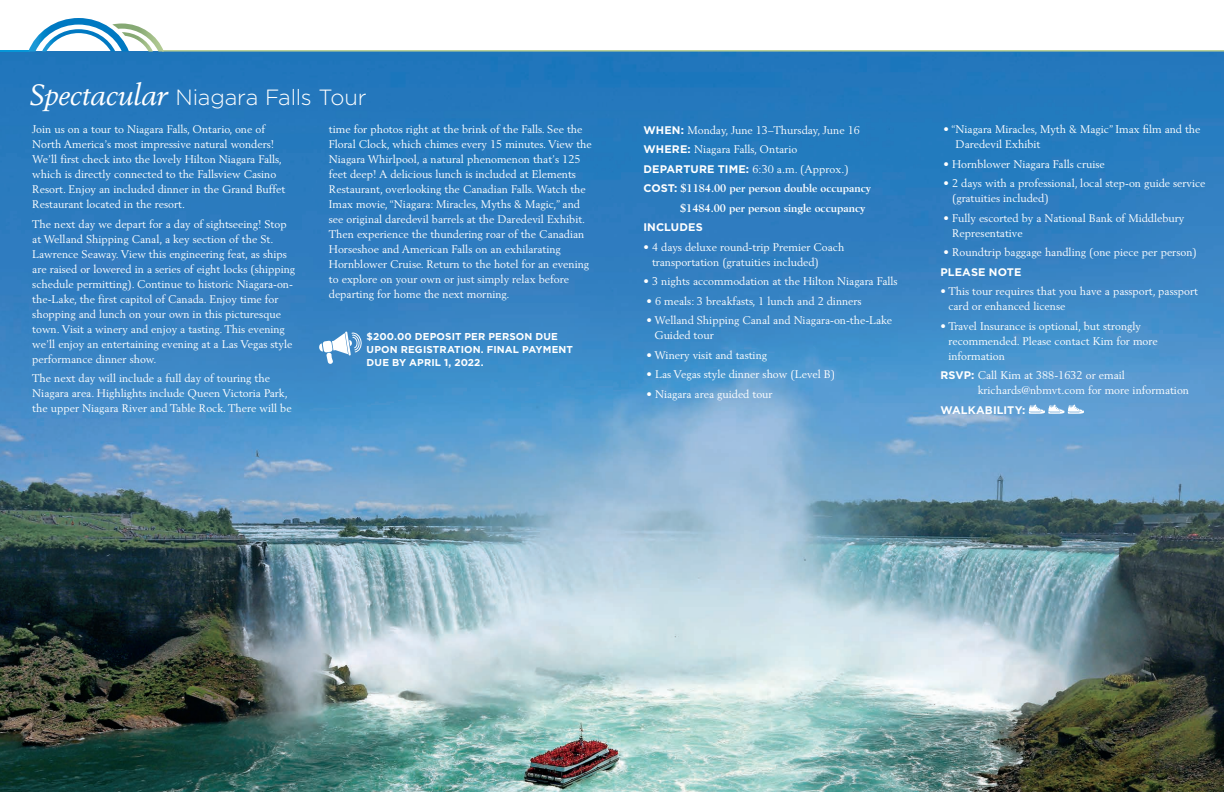
<style>
.page{position:relative;width:1224px;height:792px;background:#fff}
.page>*{position:absolute;margin:0;border:0;box-sizing:border-box;transform-origin:0 0}
.t1{font:300 22px "Gotham";letter-spacing:-.01em;color:#fff}
.t2{font:11px/15px "Berling LT Std";color:#fff}
.t3{font:700 11px "Berling LT Std";color:#fff}
.t4{font:700 11px "Gotham";letter-spacing:.01em;color:#fff}
.t5{font:700 10px/13px "Gotham";letter-spacing:.01em;color:#fff}
.s1{font-family:"Berling LT Std";font-weight:400;font-style:italic;font-size:29px}
.s2{font-family:"Gotham";font-weight:700}
.s3{font-family:"Gotham"}
</style>
<div class="page">
<img style="left:0;top:52px;width:1224px;height:740px">
<hr style="left:0;top:50px;width:29px;height:2px;background:#0696d7">
<svg style="left:29px;top:18px;width:134px;height:34px"></svg>
<hr style="left:162px;top:50px;width:1062px;height:2px;background:#b4cc95">
<svg style="left:319px;top:331px;width:44px;height:33px"></svg>
<svg style="left:1029px;top:405px;width:55px;height:9px"></svg>
<h1 class="t1" style="left:29px;top:85px;width:339px"><span class="s1">Spectacular</span> Niagara Falls Tour</h1>
<p class="t2" style="left:32px;top:122px;width:255px">Join us on a tour to Niagara Falls, Ontario, one of North America’s most impressive natural wonders!<br>We’ll first check into the lovely Hilton Niagara Falls, which is directly connected to the Fallsview Casino Resort. Enjoy an included dinner in the Grand Buffet Restaurant located in the resort.</p>
<p class="t2" style="left:32px;top:216px;width:264px">The next day we depart for a day of sightseeing! Stop at Welland Shipping Canal, a key section of the St.<br>Lawrence Seaway. View this engineering feat, as ships are raised or lowered in a series of eight locks (shipping schedule permitting). Continue to historic Niagara-on&shy;the-Lake, the first capitol of Canada. Enjoy time for shopping and lunch on your own in this picturesque town. Visit a winery and enjoy a tasting. This evening we’ll enjoy an entertaining evening at a Las Vegas style performance dinner show.</p>
<p class="t2" style="left:32px;top:371px;width:261px">The next day will include a full day of touring the<br>Niagara area. Highlights include Queen Victoria Park, the upper Niagara River and Table Rock. There will be</p>
<p class="t2" style="left:329px;top:122px;width:264px">time for photos right at the brink of the Falls. See the Floral Clock, which chimes every 15 minutes. View the Niagara Whirlpool, a natural phenomenon that’s 125 feet deep! A delicious lunch is included at Elements Restaurant, overlooking the Canadian Falls. Watch the Imax movie, “Niagara: Miracles, Myths &amp; Magic,” and see original daredevil barrels at the Daredevil Exhibit.<br>Then experience the thundering roar of the Canadian Horseshoe and American Falls on an exhilarating Hornblower Cruise. Return to the hotel for an evening to explore on your own or just simply relax before departing for home the next morning.</p>
<p class="t5" style="left:367px;top:330px;width:208px">$200.00 DEPOSIT PER PERSON DUE<br>UPON REGISTRATION. FINAL PAYMENT<br>DUE BY APRIL 1, 2022.</p>
<p class="t2" style="left:644px;top:122px;width:218px"><span class="s2">WHEN:</span> Monday, June 13–Thursday, June 16</p>
<p class="t2" style="left:644px;top:142px;width:155px"><span class="s2">WHERE:</span> Niagara Falls, Ontario</p>
<p class="t2" style="left:644px;top:161px;width:207px"><span class="s2">DEPARTURE TIME:</span> 6:30 a.m. (Approx.)</p>
<p class="t3" style="left:644px;top:182px;width:229px"><span class="s3">COST:</span> $1184.00 per person double occupancy</p>
<p class="t3" style="left:680px;top:201px;width:187px">$1484.00 per person single occupancy</p>
<p class="t4" style="left:644px;top:221px;width:61px">INCLUDES</p>
<p class="t2" style="left:652px;top:239px;width:194px;text-indent:-9px">• 4 days deluxe round-trip Premier Coach transportation (gratuities included)</p>
<p class="t2" style="left:644px;top:274px;width:256px">• 3 nights accommodation at the Hilton Niagara Falls</p>
<p class="t2" style="left:647px;top:293px;width:217px">• 6 meals: 3 breakfasts, 1 lunch and 2 dinners</p>
<p class="t2" style="left:655px;top:313px;width:239px;text-indent:-8px">• Welland Shipping Canal and Niagara-on-the-Lake<br>Guided tour</p>
<p class="t2" style="left:647px;top:347px;width:122px">• Winery visit and tasting</p>
<p class="t2" style="left:647px;top:367px;width:190px">• Las Vegas style dinner show (Level B)</p>
<p class="t2" style="left:647px;top:386px;width:128px">• Niagara area guided tour</p>
<p class="t2" style="left:956px;top:122px;width:247px;text-indent:-12px">• “Niagara Miracles, Myth &amp; Magic” Imax film and the<br>Daredevil Exhibit</p>
<p class="t2" style="left:944px;top:156px;width:163px">• Hornblower Niagara Falls cruise</p>
<p class="t2" style="left:952px;top:176px;width:255px;text-indent:-9px">• 2 days with a professional, local step-on guide service (gratuities included)</p>
<p class="t2" style="left:952px;top:210px;width:234px;text-indent:-9px">• Fully escorted by a National Bank of Middlebury<br>Representative</p>
<p class="t2" style="left:944px;top:245px;width:255px">• Roundtrip baggage handling (one piece per person)</p>
<p class="t4" style="left:940px;top:266px;width:82px">PLEASE NOTE</p>
<p class="t2" style="left:948px;top:284px;width:251px;text-indent:-8px">• This tour requires that you have a passport, passport card or enhanced license</p>
<p class="t2" style="left:948px;top:318px;width:211px;text-indent:-8px">• Travel Insurance is optional, but strongly recommended. Please contact Kim for more information</p>
<p class="t2" style="left:978px;top:368px;width:213px;text-indent:-37px"><span class="s2">RSVP:</span> Call Kim at 388-1632 or email krichards@nbmvt.com for more information</p>
<p class="t4" style="left:940px;top:404px;width:86px">WALKABILITY:</p>
</div>
